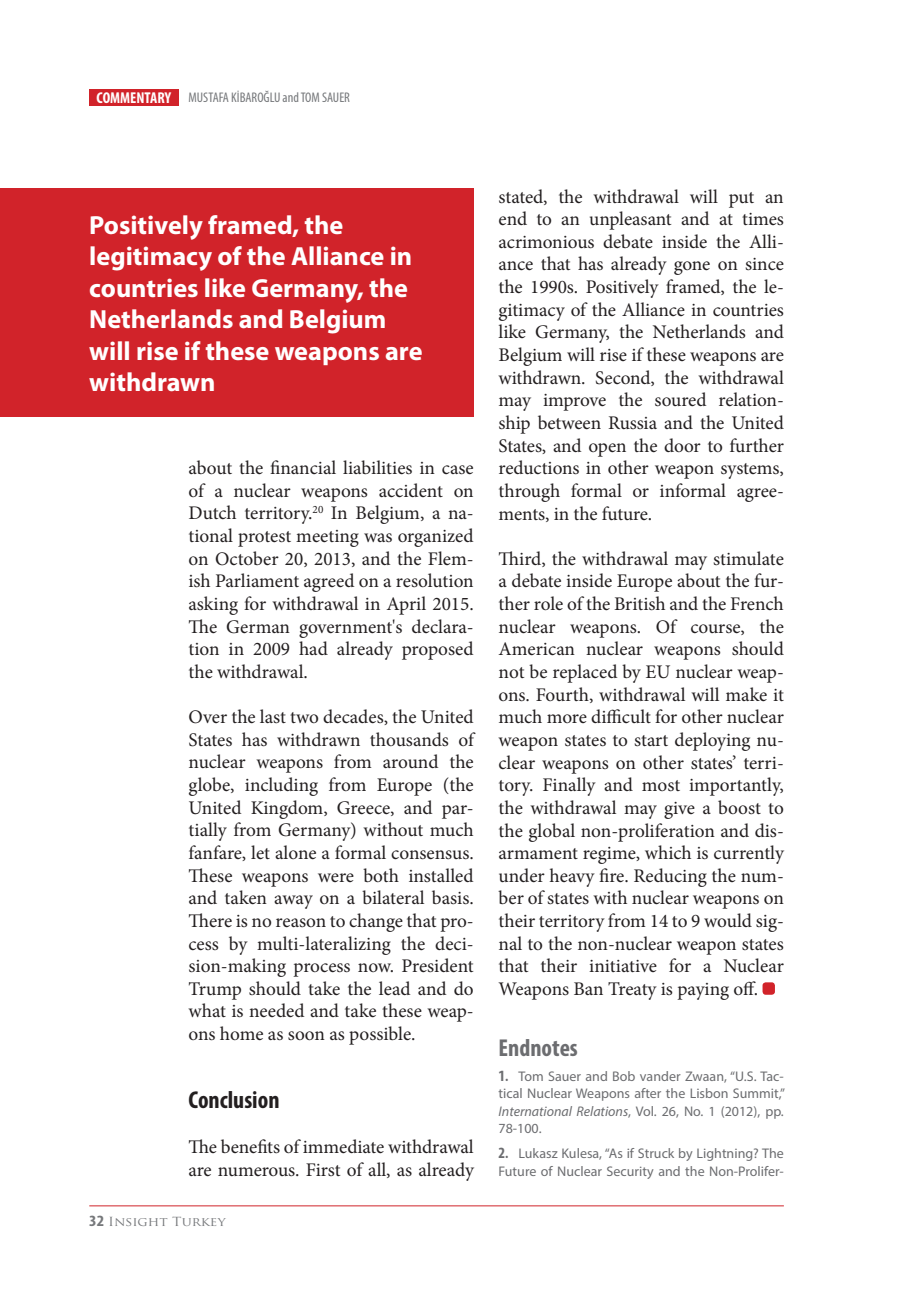
<style>
.page{position:relative;width:898px;height:1290px;background:#fff}
.page>*{position:absolute;margin:0;border:0;box-sizing:border-box;transform-origin:0 0}
.t1{font:700 26.25px/31.5px "Myriad Pro";color:#fff}
.t2{font:700 condensed 24.5px "Myriad Pro";color:#231f20}
.t3{font:700 condensed 24.5px "Myriad Pro";color:#6c6d70}
.t4{font:19.25px/22.6px "Minion Pro";letter-spacing:-.005em;color:#231f20;text-align:justify}
.t5{font:14px/17.5px "Myriad Pro";color:#6c6d70;text-align:justify}
.t6{font:condensed 14px "Myriad Pro";color:#76787b}
.t7{font:12.25px "Trajan Pro";color:#76787b;scale:1.11 1}
.s1{font-weight:700;font-size:15.75px;color:#fff}
.s2{font-family:"Myriad Pro";font-weight:700;font-stretch:condensed;font-size:15.75px}
.s3{font-weight:700;font-stretch:condensed;font-size:15.75px}
.s4{font-weight:700;font-stretch:condensed}
.s5{font-style:italic}
</style>
<div class="page">
<div style="left:89px;top:89px;width:90px;height:17px;background:#d1232a"></div>
<hr style="left:89px;top:1205px;width:695px;height:1px;background:#d1232a">
<div style="left:762px;top:982px;width:13px;height:13px;background:#d1232a;border-radius:3px"></div>
<div style="left:0;top:189px;width:474px;height:228px;background:#d1232a"></div>
<p class="t6" style="left:97px;top:89px;width:255px"><span class="s1">COMMENTARY</span> MUSTAFA KİBAROĞLU and TOM SAUER</p>
<h1 class="t1" style="left:89px;top:208px;width:335px">Positively framed, the legitimacy of the Alliance in countries like Germany, the<br>Netherlands and Belgium will rise if these weapons are withdrawn</h1>
<p class="t4" style="left:188px;top:457px;width:287px">about the financial liabilities in case of a nuclear weapons accident on Dutch territory.<sup>20</sup> In Belgium, a na&shy;tional protest meeting was organized on October 20, 2013, and the Flem&shy;ish Parliament agreed on a resolution asking for withdrawal in April 2015.<br>The German government's declara&shy;tion in 2009 had already proposed the withdrawal.</p>
<p class="t4" style="left:188px;top:706px;width:287px">Over the last two decades, the United States has withdrawn thousands of nuclear weapons from around the globe, including from Europe (the United Kingdom, Greece, and par&shy;tially from Germany) without much fanfare, let alone a formal consensus.<br>These weapons were both installed and taken away on a bilateral basis.<br>There is no reason to change that pro&shy;cess by multi-lateralizing the deci&shy;sion-making process now. President Trump should take the lead and do what is needed and take these weap&shy;ons home as soon as possible.</p>
<p class="t2" style="left:189px;top:1084px;width:93px">Conclusion</p>
<p class="t4" style="left:189px;top:1136px;width:287px">The benefits of immediate withdrawal are numerous. First of all, as already</p>
<p class="t7" style="left:89px;top:1213px;width:124px"><span class="s2">32</span> Insight Turkey</p>
<p class="t4" style="left:499px;top:185px;width:287px">stated, the withdrawal will put an end to an unpleasant and at times acrimonious debate inside the Alli&shy;ance that has already gone on since the 1990s. Positively framed, the le&shy;gitimacy of the Alliance in countries like Germany, the Netherlands and Belgium will rise if these weapons are withdrawn. Second, the withdrawal may improve the soured relation&shy;ship between Russia and the United States, and open the door to further reductions in other weapon systems, through formal or informal agree&shy;ments, in the future.</p>
<p class="t4" style="left:499px;top:547px;width:287px">Third, the withdrawal may stimulate a debate inside Europe about the fur&shy;ther role of the British and the French nuclear weapons. Of course, the American nuclear weapons should not be replaced by EU nuclear weap&shy;ons. Fourth, withdrawal will make it much more difficult for other nuclear weapon states to start deploying nu&shy;clear weapons on other states’ terri&shy;tory. Finally and most importantly, the withdrawal may give a boost to the global non-proliferation and dis&shy;armament regime, which is currently under heavy fire. Reducing the num&shy;ber of states with nuclear weapons on their territory from 14 to 9 would sig&shy;nal to the non-nuclear weapon states that their initiative for a Nuclear Weapons Ban Treaty is paying off.</p>
<p class="t3" style="left:499px;top:1032px;width:81px">Endnotes</p>
<p class="t5" style="left:499px;top:1067px;width:288px"><span class="s3">1</span><span class="s4">.</span> Tom Sauer and Bob vander Zwaan, “U.S. Tac&shy;tical Nuclear Weapons after the Lisbon Summit,” <span class="s5">International Relations</span>, Vol. 26, No. 1 (2012), pp.<br>78-100.</p>
<p class="t5" style="left:499px;top:1144px;width:287px"><span class="s3">2</span><span class="s4">.</span> Lukasz Kulesa, “As if Struck by Lightning? The<br>Future of Nuclear Security and the Non-Prolifer-</p>
</div>
